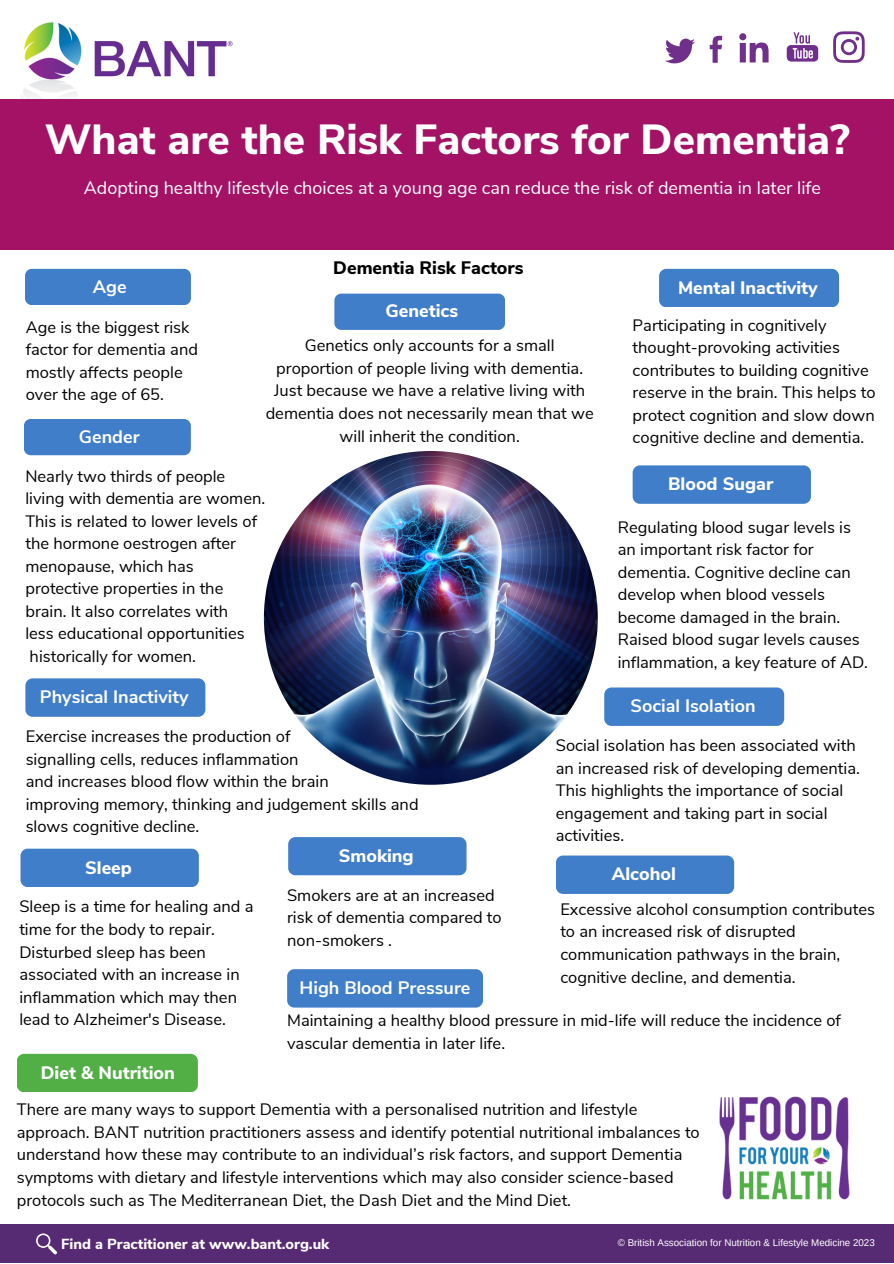
<style>
.page{position:relative;width:894px;height:1264px;background:#fff}
.page>*{position:absolute;margin:0;border:0;box-sizing:border-box;transform-origin:0 0}
.t1{font:800 42px "Nunito Sans";color:#fff}
.t2{font:18px "Nunito Sans";color:#fff}
.t3{font:800 18px "Nunito Sans";color:#fff}
.t4{font:700 18px "Nunito Sans";color:#fff}
.t5{font:800 18px "Nunito Sans";color:#000}
.t6{font:16.5px/22.5px "Nunito Sans";color:#000}
.t7{font:800 14.55px "Nunito Sans";color:#fff}
.t8{font:9.75px "Arimo";color:#fff}
</style>
<div class="page">
<svg style="left:665px;top:39px;width:30px;height:24px"></svg>
<svg style="left:709px;top:36px;width:13px;height:27px"></svg>
<svg style="left:739px;top:33px;width:29px;height:29px"></svg>
<svg style="left:786px;top:32px;width:32px;height:30px"></svg>
<svg style="left:833px;top:31px;width:31px;height:32px"></svg>
<img style="left:21px;top:22px;width:212px;height:77px">
<div style="left:0;top:99px;width:893px;height:150px;background:#a31265"></div>
<div style="left:555px;top:855px;width:179px;height:38px;background:#407ec9;border-radius:7px"></div>
<div style="left:287px;top:969px;width:195px;height:38px;background:#407ec9;border-radius:7px"></div>
<div style="left:0;top:1223px;width:892px;height:39px;background:#572b73"></div>
<svg style="left:36px;top:1233px;width:21px;height:22px"></svg>
<img style="left:719px;top:1096px;width:131px;height:104px">
<div style="left:25px;top:269px;width:166px;height:36px;background:#407ec9;border-radius:7px"></div>
<div style="left:288px;top:837px;width:178px;height:38px;background:#407ec9;border-radius:7px"></div>
<div style="left:20px;top:848px;width:179px;height:38px;background:#407ec9;border-radius:7px"></div>
<div style="left:24px;top:419px;width:166px;height:36px;background:#407ec9;border-radius:7px"></div>
<div style="left:632px;top:465px;width:178px;height:38px;background:#407ec9;border-radius:7px"></div>
<div style="left:25px;top:678px;width:180px;height:38px;background:#407ec9;border-radius:7px"></div>
<div style="left:334px;top:293px;width:171px;height:37px;background:#407ec9;border-radius:7px"></div>
<div style="left:604px;top:687px;width:180px;height:38px;background:#407ec9;border-radius:7px"></div>
<div style="left:17px;top:1053px;width:181px;height:39px;background:#52af46;border-radius:7px"></div>
<div style="left:659px;top:269px;width:179px;height:38px;background:#407ec9;border-radius:7px"></div>
<img style="left:264px;top:451px;width:333px;height:333px;border-radius:50%">
<h1 class="t1" style="left:45px;top:111px;width:806px">What are the Risk Factors for Dementia?</h1>
<p class="t2" style="left:84px;top:175px;width:738px">Adopting healthy lifestyle choices at a young age can reduce the risk of dementia in later life</p>
<p class="t4" style="left:93px;top:274px;width:35px">Age</p>
<p class="t6" style="left:26px;top:316px;width:174px">Age is the biggest risk factor for dementia and mostly affects people over the age of 65.</p>
<p class="t4" style="left:79px;top:424px;width:62px">Gender</p>
<p class="t5" style="left:333px;top:255px;width:192px">Dementia Risk Factors</p>
<p class="t3" style="left:385px;top:299px;width:74px">Genetics</p>
<p class="t6" style="left:265px;top:335px;width:329px;text-align:center">Genetics only accounts for a small proportion of people living with dementia.<br>Just because we have a relative living with dementia does not necessarily mean that we will inherit the condition.</p>
<p class="t6" style="left:25px;top:465px;width:241px">Nearly two thirds of people living with dementia are women.<br>This is related to lower levels of the hormone oestrogen after menopause, which has protective properties in the brain. It also correlates with<br>less educational opportunities historically for women.</p>
<p class="t4" style="left:40px;top:685px;width:150px">Physical Inactivity</p>
<p class="t3" style="left:677px;top:275px;width:141px">Mental Inactivity</p>
<p class="t6" style="left:632px;top:314px;width:244px">Participating in cognitively thought-provoking activities contributes to building cognitive reserve in the brain. This helps to protect cognition and slow down cognitive decline and dementia.</p>
<p class="t3" style="left:668px;top:472px;width:106px">Blood Sugar</p>
<p class="t6" style="left:617px;top:516px;width:252px">Regulating blood sugar levels is an important risk factor for dementia. Cognitive decline can develop when blood vessels become damaged in the brain.<br>Raised blood sugar levels causes inflammation, a key feature of AD.</p>
<p class="t4" style="left:630px;top:694px;width:126px">Social Isolation</p>
<p class="t6" style="left:26px;top:725px;width:394px">Exercise increases the production of<br>signalling cells, reduces inflammation<br>and increases blood flow within the brain<br>improving memory, thinking and judgement skills and slows cognitive decline.</p>
<p class="t3" style="left:85px;top:855px;width:48px">Sleep</p>
<p class="t3" style="left:338px;top:843px;width:76px">Smoking</p>
<p class="t6" style="left:555px;top:734px;width:305px">Social isolation has been associated with an increased risk of developing dementia.<br>This highlights the importance of social engagement and taking part in social activities.</p>
<p class="t3" style="left:611px;top:862px;width:65px">Alcohol</p>
<p class="t6" style="left:287px;top:884px;width:216px">Smokers are at an increased risk of dementia compared to non-smokers .</p>
<p class="t6" style="left:19px;top:895px;width:235px">Sleep is a time for healing and a time for the body to repair.<br>Disturbed sleep has been associated with an increase in inflammation which may then lead to Alzheimer's Disease.</p>
<p class="t6" style="left:560px;top:898px;width:316px">Excessive alcohol consumption contributes to an increased risk of disrupted communication pathways in the brain, cognitive decline, and dementia.</p>
<p class="t4" style="left:299px;top:975px;width:172px">High Blood Pressure</p>
<p class="t6" style="left:287px;top:1009px;width:555px">Maintaining a healthy blood pressure in mid-life will reduce the incidence of vascular dementia in later life.</p>
<p class="t3" style="left:41px;top:1060px;width:135px">Diet &amp; Nutrition</p>
<p class="t6" style="left:17px;top:1098px;width:684px">There are many ways to support Dementia with a personalised nutrition and lifestyle approach. BANT nutrition practitioners assess and identify potential nutritional imbalances to understand how these may contribute to an individual’s risk factors, and support Dementia symptoms with dietary and lifestyle interventions which may also consider science-based protocols such as The Mediterranean Diet, the Dash Diet and the Mind Diet.</p>
<p class="t7" style="left:61px;top:1234px;width:269px">Find a Practitioner at www.bant.org.uk</p>
<p class="t8" style="left:617px;top:1237px;width:258px">© British Association for Nutrition &amp; Lifestyle Medicine 2023</p>
</div>
